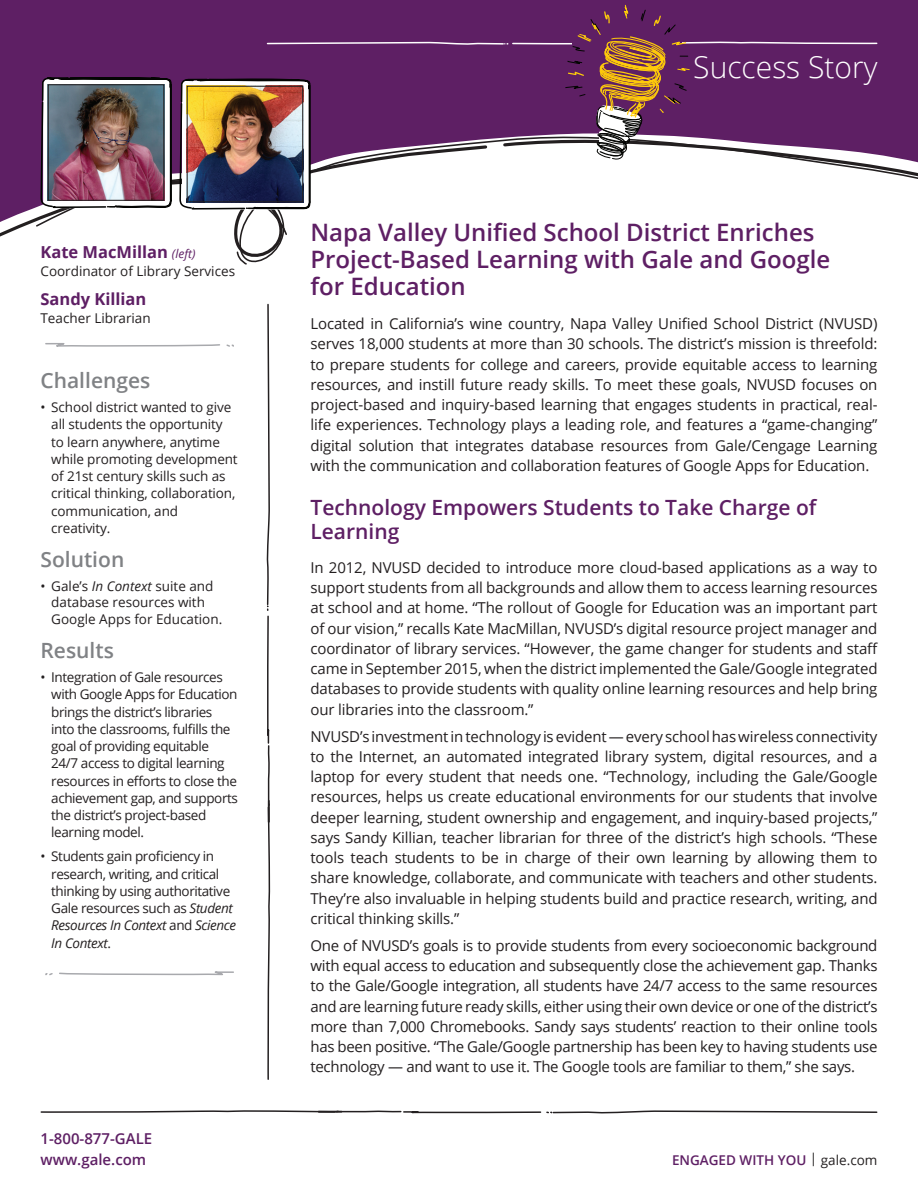
<style>
.page{position:relative;width:918px;height:1188px;background:#fff}
.page>*{position:absolute;margin:0;border:0;box-sizing:border-box;transform-origin:0 0}
.t1{font:300 30px "Open Sans";color:#fff}
.t2{font:600 24px/27px "Open Sans";color:#5e1f64}
.t3{font:600 21px/24px "Open Sans";color:#5e1f64}
.t4{font:600 21px "Open Sans";color:#808285}
.t5{font:700 16.5px "Open Sans";color:#5e1f64}
.t6{font:15px/20.2px "Open Sans";letter-spacing:-.01em;color:#231f20;text-align:justify}
.t7{font:600 15px/21px "Open Sans";color:#5e1f64}
.t8{font:13.5px/17.2px "Open Sans";letter-spacing:-.03em;color:#231f20}
.t9{font:13.5px/17.2px "Open Sans";letter-spacing:-.01em;color:#231f20}
.t10{font:13.5px/16.5px "Open Sans";color:#231f20}
.t11{font:600 13.5px "Open Sans";color:#5e1f64}
.s1{font-weight:400;font-style:italic;font-size:12px}
.s2{font-style:italic}
.s3{font-weight:400;color:#231f20}
</style>
<div class="page">
<div style="left:0;top:0;width:918px;height:133px;background:#5e1f64"></div>
<svg style="left:0;top:133px;width:35px;height:104px"></svg>
<svg style="left:35px;top:127px;width:883px;height:138px"></svg>
<svg style="left:266px;top:303px;width:5px;height:777px"></svg>
<svg style="left:45px;top:343px;width:189px;height:4px"></svg>
<svg style="left:45px;top:971px;width:189px;height:5px"></svg>
<svg style="left:40px;top:1110px;width:838px;height:4px"></svg>
<svg style="left:31px;top:5px;width:847px;height:205px"></svg>
<img style="left:189px;top:88px;width:112px;height:112px">
<div style="left:187px;top:86px;width:116px;height:116px;border:1px solid #231f20"></div>
<p class="t5" style="left:40px;top:240px;width:156px">Kate MacMillan <span class="s1">(left)</span></p>
<p class="t10" style="left:40px;top:262px;width:196px">Coordinator of Library Services</p>
<p class="t5" style="left:40px;top:287px;width:107px">Sandy Killian</p>
<p class="t10" style="left:40px;top:309px;width:112px">Teacher Librarian</p>
<h3 class="t4" style="left:40px;top:366px;width:111px">Challenges</h3>
<p class="t9" style="left:51px;top:398px;width:188px;text-indent:-11px">• School district wanted to give all students the opportunity to learn anywhere, anytime while promoting development of 21st century skills such as critical thinking, collaboration, communication, and creativity.</p>
<h3 class="t4" style="left:40px;top:545px;width:85px">Solution</h3>
<p class="t10" style="left:51px;top:577px;width:173px;text-indent:-11px">• Gale’s <span class="s2">In Context</span> suite and database resources with<br>Google Apps for Education.</p>
<h3 class="t4" style="left:40px;top:636px;width:75px">Results</h3>
<p class="t8" style="left:51px;top:668px;width:188px;text-indent:-11px">• Integration of Gale resources with Google Apps for Education brings the district’s libraries into the classrooms, fulfills the goal of providing equitable<br>24/7 access to digital learning resources in efforts to close the achievement gap, and supports the district’s project-based learning model.</p>
<p class="t8" style="left:51px;top:847px;width:186px;text-indent:-11px">• Students gain proficiency in research, writing, and critical thinking by using authoritative<br>Gale resources such as <span class="s2">Student<br>Resources In Context</span> and <span class="s2">Science<br>In Context</span>.</p>
<p class="t7" style="left:40px;top:1127px;width:113px">1-800-877-GALE www.gale.com</p>
<h1 class="t1" style="left:693px;top:47px;width:186px">Success Story</h1>
<h2 class="t2" style="left:310px;top:219px;width:521px">Napa Valley Unified School District Enriches<br>Project-Based Learning with Gale and Google for Education</h2>
<p class="t6" style="left:310px;top:313px;width:569px">Located in California’s wine country, Napa Valley Unified School District (NVUSD) serves 18,000 students at more than 30 schools. The district’s mission is threefold: to prepare students for college and careers, provide equitable access to learning resources, and instill future ready skills. To meet these goals, NVUSD focuses on project-based and inquiry-based learning that engages students in practical, real&shy;life experiences. Technology plays a leading role, and features a “game-changing” digital solution that integrates database resources from Gale/Cengage Learning with the communication and collaboration features of Google Apps for Education.</p>
<h3 class="t3" style="left:310px;top:495px;width:507px">Technology Empowers Students to Take Charge of<br>Learning</h3>
<p class="t6" style="left:310px;top:557px;width:569px">In 2012, NVUSD decided to introduce more cloud-based applications as a way to support students from all backgrounds and allow them to access learning resources at school and at home. “The rollout of Google for Education was an important part of our vision,” recalls Kate MacMillan, NVUSD’s digital resource project manager and coordinator of library services. “However, the game changer for students and staff came in September 2015, when the district implemented the Gale/Google integrated databases to provide students with quality online learning resources and help bring our libraries into the classroom.”</p>
<p class="t6" style="left:310px;top:726px;width:569px">NVUSD’s investment in technology is evident — every school has wireless connectivity to the Internet, an automated integrated library system, digital resources, and a laptop for every student that needs one. “Technology, including the Gale/Google resources, helps us create educational environments for our students that involve deeper learning, student ownership and engagement, and inquiry-based projects,” says Sandy Killian, teacher librarian for three of the district’s high schools. “These tools teach students to be in charge of their own learning by allowing them to share knowledge, collaborate, and communicate with teachers and other students.<br>They’re also invaluable in helping students build and practice research, writing, and critical thinking skills.”</p>
<p class="t6" style="left:310px;top:935px;width:569px">One of NVUSD’s goals is to provide students from every socioeconomic background with equal access to education and subsequently close the achievement gap. Thanks to the Gale/Google integration, all students have 24/7 access to the same resources and are learning future ready skills, either using their own device or one of the district’s more than 7,000 Chromebooks. Sandy says students’ reaction to their online tools has been positive. “The Gale/Google partnership has been key to having students use technology — and want to use it. The Google tools are familiar to them,” she says.</p>
<p class="t11" style="left:672px;top:1150px;width:207px">ENGAGED WITH YOU <span class="s3">| gale.com</span></p>
</div>
